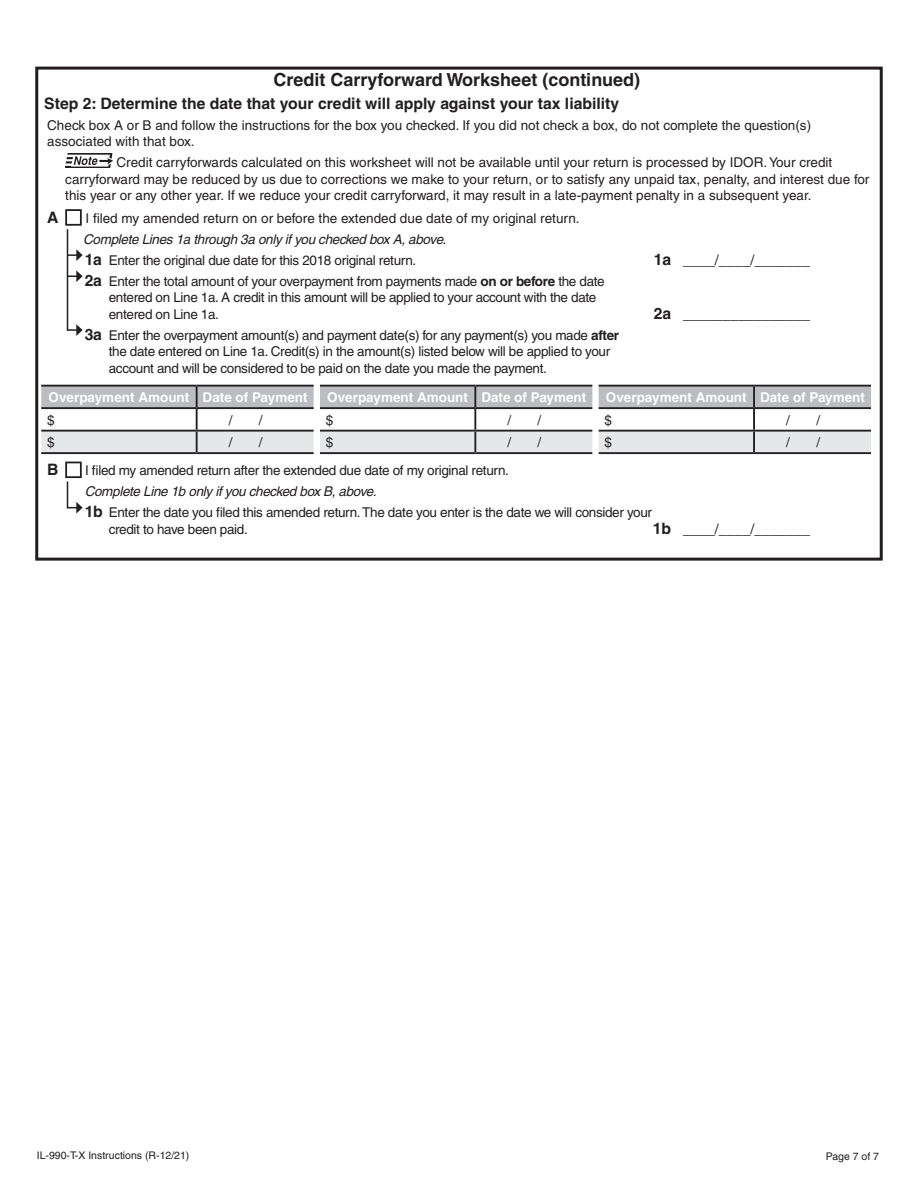
<style>
.page{position:relative;width:918px;height:1188px;background:#fff}
.page>*{position:absolute;margin:0;border:0;box-sizing:border-box;transform-origin:0 0}
.Body_text{font:700 18px "Helvetica";color:#231f20}
.Body_text-2{font:700 15.75px "Helvetica";color:#231f20}
.Body_text-3{font:14.25px "Helvetica";color:#231f20}
.Body_text-4{font:13.5px "Helvetica";letter-spacing:-.025em;color:#231f20}
.Body_text-5{font:13.5px/16.5px "Helvetica";color:#231f20}
.Body_text-6{font:italic 13.5px "Helvetica";letter-spacing:-.025em;color:#231f20}
.t1{font:700 13.5px "Helvetica";color:#fff}
.t2{font:10.5px "Helvetica";color:#231f20}
.s1{font-weight:700;font-size:15.75px}
.s2{font-weight:700}
</style>
<div class="page">
<div style="left:35px;top:67px;width:848px;height:494px;border:3px solid #231f20"></div>
<img style="left:65px;top:154px;width:48px;height:13px">
<div style="left:65px;top:209px;width:17px;height:17px;border:2px solid #231f20"></div>
<div style="left:41px;top:386px;width:830px;height:22px;background:#bcbdc0"></div>
<div style="left:41px;top:431px;width:830px;height:22px;background:#e6e7e9"></div>
<hr style="left:41px;top:385px;width:156px;height:2px;background:#231f20">
<hr style="left:196px;top:387px;width:2px;height:20px;background:#231f20">
<hr style="left:197px;top:385px;width:117px;height:2px;background:#231f20">
<hr style="left:320px;top:385px;width:155px;height:2px;background:#231f20">
<hr style="left:474px;top:387px;width:2px;height:20px;background:#231f20">
<hr style="left:475px;top:385px;width:117px;height:2px;background:#231f20">
<hr style="left:599px;top:385px;width:155px;height:2px;background:#231f20">
<hr style="left:753px;top:387px;width:2px;height:20px;background:#231f20">
<hr style="left:754px;top:385px;width:117px;height:2px;background:#231f20">
<hr style="left:41px;top:407px;width:156px;height:2px;background:#231f20">
<hr style="left:196px;top:409px;width:2px;height:21px;background:#231f20">
<hr style="left:197px;top:407px;width:117px;height:2px;background:#231f20">
<hr style="left:320px;top:407px;width:155px;height:2px;background:#231f20">
<hr style="left:474px;top:409px;width:2px;height:21px;background:#231f20">
<hr style="left:475px;top:407px;width:117px;height:2px;background:#231f20">
<hr style="left:599px;top:407px;width:155px;height:2px;background:#231f20">
<hr style="left:753px;top:409px;width:2px;height:21px;background:#231f20">
<hr style="left:754px;top:407px;width:117px;height:2px;background:#231f20">
<hr style="left:41px;top:430px;width:156px;height:2px;background:#231f20">
<hr style="left:41px;top:452px;width:156px;height:2px;background:#231f20">
<hr style="left:196px;top:432px;width:2px;height:20px;background:#231f20">
<hr style="left:197px;top:430px;width:117px;height:2px;background:#231f20">
<hr style="left:197px;top:452px;width:117px;height:2px;background:#231f20">
<hr style="left:320px;top:430px;width:155px;height:2px;background:#231f20">
<hr style="left:320px;top:452px;width:155px;height:2px;background:#231f20">
<hr style="left:474px;top:432px;width:2px;height:20px;background:#231f20">
<hr style="left:475px;top:430px;width:117px;height:2px;background:#231f20">
<hr style="left:475px;top:452px;width:117px;height:2px;background:#231f20">
<hr style="left:599px;top:430px;width:155px;height:2px;background:#231f20">
<hr style="left:599px;top:452px;width:155px;height:2px;background:#231f20">
<hr style="left:753px;top:432px;width:2px;height:20px;background:#231f20">
<hr style="left:754px;top:430px;width:117px;height:2px;background:#231f20">
<hr style="left:754px;top:452px;width:117px;height:2px;background:#231f20">
<div style="left:65px;top:462px;width:17px;height:16px;border:2px solid #231f20"></div>
<hr style="left:67px;top:229px;width:1px;height:102px;background:#231f20">
<svg style="left:68px;top:249px;width:15px;height:12px"></svg>
<svg style="left:68px;top:270px;width:15px;height:12px"></svg>
<svg style="left:68px;top:324px;width:15px;height:12px"></svg>
<svg style="left:67px;top:482px;width:16px;height:32px"></svg>
<p class="Body_text" style="left:273px;top:69px;width:368px">Credit Carryforward Worksheet (continued)</p>
<p class="Body_text-2" style="left:44px;top:94px;width:576px">Step 2: Determine the date that your credit will apply against your tax liability</p>
<p class="Body_text-5" style="left:47px;top:117px;width:765px">Check box A or B and follow the instructions for the box you checked. If you did not check a box, do not complete the question(s)</p>
<p class="Body_text-5" style="left:47px;top:133px;width:149px">associated with that box.</p>
<p class="Body_text-5" style="left:65px;top:154px;width:806px;text-indent:51px">Credit carryforwards calculated on this worksheet will not be available until your return is processed by IDOR. Your credit carryforward may be reduced by us due to corrections we make to your return, or to satisfy any unpaid tax, penalty, and interest due for this year or any other year. If we reduce your credit carryforward, it may result in a late-payment penalty in a subsequent year.</p>
<p class="Body_text-2" style="left:47px;top:208px;width:13px">A</p>
<p class="Body_text-5" style="left:86px;top:210px;width:496px">I filed my amended return on or before the extended due date of my original return.</p>
<p class="Body_text-6" style="left:83px;top:231px;width:365px">Complete Lines 1a through 3a only if you checked box A, above.</p>
<p class="Body_text-4" style="left:85px;top:252px;width:333px"><span class="s1">1a</span> Enter the original due date for this 2018 original return.</p>
<p class="Body_text-3" style="left:654px;top:251px;width:158px"><span class="s1">1a</span> ____/____/_______</p>
<p class="Body_text-4" style="left:85px;top:273px;width:522px"><span class="s1">2a</span> Enter the total amount of your overpayment from payments made <span class="s2">on or before</span> the date</p>
<p class="Body_text-4" style="left:109px;top:290px;width:489px">entered on Line 1a. A credit in this amount will be applied to your account with the date</p>
<p class="Body_text-4" style="left:109px;top:306px;width:112px">entered on Line 1a.</p>
<p class="Body_text-3" style="left:654px;top:305px;width:158px"><span class="s1">2a</span> ________________</p>
<p class="Body_text-4" style="left:85px;top:327px;width:536px"><span class="s1">3a</span> Enter the overpayment amount(s) and payment date(s) for any payment(s) you made <span class="s2">after</span></p>
<p class="Body_text-4" style="left:109px;top:344px;width:503px">the date entered on Line 1a. Credit(s) in the amount(s) listed below will be applied to your</p>
<p class="Body_text-4" style="left:109px;top:360px;width:440px">account and will be considered to be paid on the date you made the payment.</p>
<p class="t1" style="left:49px;top:389px;width:142px">Overpayment Amount</p>
<p class="t1" style="left:203px;top:389px;width:106px">Date of Payment</p>
<p class="t1" style="left:327px;top:389px;width:142px">Overpayment Amount</p>
<p class="t1" style="left:481px;top:389px;width:106px">Date of Payment</p>
<p class="t1" style="left:606px;top:389px;width:142px">Overpayment Amount</p>
<p class="t1" style="left:760px;top:389px;width:106px">Date of Payment</p>
<p class="Body_text-4" style="left:47px;top:412px;width:9px">$</p>
<p class="Body_text-4" style="left:229px;top:412px;width:5px">/</p>
<p class="Body_text-4" style="left:259px;top:412px;width:5px">/</p>
<p class="Body_text-4" style="left:326px;top:412px;width:9px">$</p>
<p class="Body_text-4" style="left:508px;top:412px;width:5px">/</p>
<p class="Body_text-4" style="left:538px;top:412px;width:5px">/</p>
<p class="Body_text-4" style="left:605px;top:412px;width:9px">$</p>
<p class="Body_text-4" style="left:786px;top:412px;width:5px">/</p>
<p class="Body_text-4" style="left:816px;top:412px;width:5px">/</p>
<p class="Body_text-4" style="left:47px;top:435px;width:9px">$</p>
<p class="Body_text-4" style="left:229px;top:435px;width:5px">/</p>
<p class="Body_text-4" style="left:259px;top:435px;width:5px">/</p>
<p class="Body_text-4" style="left:326px;top:435px;width:9px">$</p>
<p class="Body_text-4" style="left:508px;top:435px;width:5px">/</p>
<p class="Body_text-4" style="left:538px;top:435px;width:5px">/</p>
<p class="Body_text-4" style="left:605px;top:435px;width:9px">$</p>
<p class="Body_text-4" style="left:786px;top:435px;width:5px">/</p>
<p class="Body_text-4" style="left:816px;top:435px;width:5px">/</p>
<p class="Body_text-2" style="left:47px;top:460px;width:13px">B</p>
<p class="Body_text-4" style="left:85px;top:463px;width:425px">I filed my amended return after the extended due date of my original return.</p>
<p class="Body_text-6" style="left:85px;top:484px;width:293px">Complete Line 1b only if you checked box B, above.</p>
<p class="Body_text-4" style="left:85px;top:505px;width:569px"><span class="s1">1b</span> Enter the date you filed this amended return. The date you enter is the date we will consider your</p>
<p class="Body_text-4" style="left:109px;top:521px;width:141px">credit to have been paid.</p>
<p class="Body_text-3" style="left:653px;top:520px;width:159px"><span class="s1">1b</span> ____/____/_______</p>
<p class="t2" style="left:37px;top:1150px;width:154px">IL-990-T-X Instructions (R-12/21)</p>
<p class="t2" style="left:826px;top:1150px;width:55px">Page 7 of 7</p>
</div>
